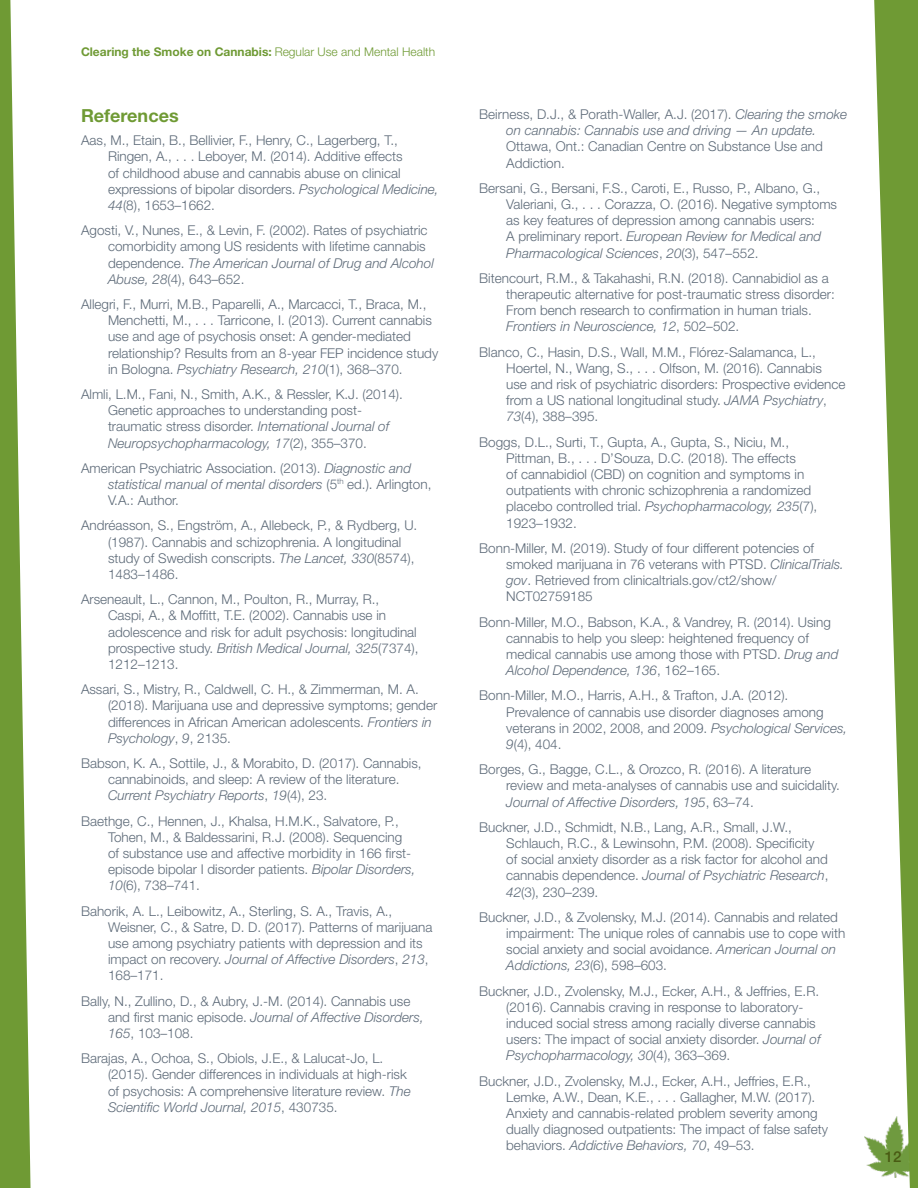
<style>
.page{position:relative;width:918px;height:1188px;background:#fff}
.page>*{position:absolute;margin:0;border:0;box-sizing:border-box;transform-origin:0 0}
.t1{font:700 18px "Helvetica Neue LT Std";color:#6f9a34}
.t2{font:500 15px "Helvetica Neue LT Std";color:#495b13}
.CCSA_References{font:300 13.5px/16.2px "Helvetica Neue LT Std";color:#5d6a78}
.t3{font:700 12px "Helvetica Neue LT Std";color:#6f9a34}
.s1{font-weight:300}
.s2{font-style:italic}
</style>
<div class="page">
<img style="left:864px;top:1136px;width:8px;height:33px">
<svg style="left:872px;top:0;width:46px;height:1188px;fill:#6f9a34"></svg>
<svg style="left:0;top:0;width:31px;height:1188px"></svg>
<p class="t3" style="left:81px;top:44px;width:356px">Clearing the Smoke on Cannabis: <span class="s1">Regular Use and Mental Health</span></p>
<h1 class="t1" style="left:81px;top:105px;width:99px">References</h1>
<p class="CCSA_References" style="left:108px;top:132px;width:332px;text-indent:-27px">Aas, M., Etain, B., Bellivier, F., Henry, C., Lagerberg, T., Ringen, A., . . . Leboyer, M. (2014). Additive effects<br>of childhood abuse and cannabis abuse on clinical expressions of bipolar disorders. <span class="s2">Psychological Medicine, 44</span>(8), 1653–1662.</p>
<p class="CCSA_References" style="left:108px;top:222px;width:327px;text-indent:-27px">Agosti, V., Nunes, E., &amp; Levin, F. (2002). Rates of psychiatric comorbidity among US residents with lifetime cannabis dependence. <span class="s2">The American Journal of Drug and Alcohol Abuse, 28</span>(4), 643–652.</p>
<p class="CCSA_References" style="left:108px;top:296px;width:332px;text-indent:-27px">Allegri, F., Murri, M.B., Paparelli, A., Marcacci, T., Braca, M., Menchetti, M., . . . Tarricone, I. (2013). Current cannabis use and age of psychosis onset: A gender-mediated relationship? Results from an 8-year FEP incidence study in Bologna. <span class="s2">Psychiatry Research, 210</span>(1), 368–370.</p>
<p class="CCSA_References" style="left:108px;top:386px;width:296px;text-indent:-27px">Almli, L.M., Fani, N., Smith, A.K., &amp; Ressler, K.J. (2014).<br>Genetic approaches to understanding post&shy;traumatic stress disorder. <span class="s2">International Journal of Neuropsychopharmacology, 17</span>(2), 355–370.</p>
<p class="CCSA_References" style="left:108px;top:460px;width:325px;text-indent:-27px">American Psychiatric Association. (2013). <span class="s2">Diagnostic and statistical manual of mental disorders</span> (5<sup>th</sup> ed.). Arlington,<br>V.A.: Author.</p>
<p class="CCSA_References" style="left:108px;top:517px;width:311px;text-indent:-27px">Andréasson, S., Engström, A., Allebeck, P., &amp; Rydberg, U. (1987). Cannabis and schizophrenia. A longitudinal study of Swedish conscripts. <span class="s2">The Lancet, 330</span>(8574), 1483–1486.</p>
<p class="CCSA_References" style="left:108px;top:591px;width:312px;text-indent:-27px">Arseneault, L., Cannon, M., Poulton, R., Murray, R., Caspi, A., &amp; Moffitt, T.E. (2002). Cannabis use in adolescence and risk for adult psychosis: longitudinal prospective study. <span class="s2">British Medical Journal, 325</span>(7374), 1212–1213.</p>
<p class="CCSA_References" style="left:108px;top:681px;width:331px;text-indent:-27px">Assari, S., Mistry, R., Caldwell, C. H., &amp; Zimmerman, M. A. (2018). Marijuana use and depressive symptoms; gender differences in African American adolescents. <span class="s2">Frontiers in Psychology</span>, <span class="s2">9</span>, 2135.</p>
<p class="CCSA_References" style="left:108px;top:755px;width:315px;text-indent:-27px">Babson, K. A., Sottile, J., &amp; Morabito, D. (2017). Cannabis, cannabinoids, and sleep: A review of the literature.<br><span class="s2">Current Psychiatry Reports</span>, <span class="s2">19</span>(4), 23.</p>
<p class="CCSA_References" style="left:108px;top:812px;width:309px;text-indent:-27px">Baethge, C., Hennen, J., Khalsa, H.M.K., Salvatore, P., Tohen, M., &amp; Baldessarini, R.J. (2008). Sequencing of substance use and affective morbidity in 166 first‐ episode bipolar I disorder patients. <span class="s2">Bipolar Disorders, 10</span>(6), 738–741.</p>
<p class="CCSA_References" style="left:108px;top:902px;width:326px;text-indent:-27px">Bahorik, A. L., Leibowitz, A., Sterling, S. A., Travis, A., Weisner, C., &amp; Satre, D. D. (2017). Patterns of marijuana use among psychiatry patients with depression and its impact on recovery. <span class="s2">Journal of Affective Disorders</span>, <span class="s2">213</span>, 168–171.</p>
<p class="CCSA_References" style="left:108px;top:992px;width:317px;text-indent:-27px">Bally, N., Zullino, D., &amp; Aubry, J.-M. (2014). Cannabis use and first manic episode. <span class="s2">Journal of Affective Disorders,<br>165</span>, 103–108.</p>
<p class="CCSA_References" style="left:108px;top:1050px;width:304px;text-indent:-27px">Barajas, A., Ochoa, S., Obiols, J.E., &amp; Lalucat-Jo, L. (2015). Gender differences in individuals at high-risk of psychosis: A comprehensive literature review. <span class="s2">The Scientific World Journal, 2015</span>, 430735.</p>
<p class="CCSA_References" style="left:506px;top:106px;width:342px;text-indent:-27px">Beirness, D.J., &amp; Porath-Waller, A.J. (2017). <span class="s2">Clearing the smoke on cannabis: Cannabis use and driving — An update.<br></span>Ottawa, Ont.: Canadian Centre on Substance Use and Addiction.</p>
<p class="CCSA_References" style="left:506px;top:180px;width:332px;text-indent:-27px">Bersani, G., Bersani, F.S., Caroti, E., Russo, P., Albano, G., Valeriani, G., . . . Corazza, O. (2016). Negative symptoms as key features of depression among cannabis users:<br>A preliminary report. <span class="s2">European Review for Medical and Pharmacological Sciences</span>, <span class="s2">20</span>(3), 547–552.</p>
<p class="CCSA_References" style="left:506px;top:270px;width:330px;text-indent:-27px">Bitencourt, R.M., &amp; Takahashi, R.N. (2018). Cannabidiol as a therapeutic alternative for post-traumatic stress disorder:<br>From bench research to confirmation in human trials.<br><span class="s2">Frontiers in Neuroscience, 12</span>, 502–502.</p>
<p class="CCSA_References" style="left:506px;top:343px;width:341px;text-indent:-27px">Blanco, C., Hasin, D.S., Wall, M.M., Flórez-Salamanca, L., Hoertel, N., Wang, S., . . . Olfson, M. (2016). Cannabis use and risk of psychiatric disorders: Prospective evidence from a US national longitudinal study. <span class="s2">JAMA Psychiatry</span>, <span class="s2">73</span>(4), 388–395.</p>
<p class="CCSA_References" style="left:506px;top:433px;width:313px;text-indent:-27px">Boggs, D.L., Surti, T., Gupta, A., Gupta, S., Niciu, M., Pittman, B., . . . D’Souza, D.C. (2018). The effects<br>of cannabidiol (CBD) on cognition and symptoms in outpatients with chronic schizophrenia a randomized placebo controlled trial. <span class="s2">Psychopharmacology, 235</span>(7), 1923–1932.</p>
<p class="CCSA_References" style="left:506px;top:540px;width:339px;text-indent:-27px">Bonn-Miller, M. (2019). Study of four different potencies of smoked marijuana in 76 veterans with PTSD. <span class="s2">ClinicalTrials. gov</span>. Retrieved from clinicaltrials.gov/ct2/show/ NCT02759185</p>
<p class="CCSA_References" style="left:506px;top:613px;width:334px;text-indent:-27px">Bonn-Miller, M.O., Babson, K.A., &amp; Vandrey, R. (2014). Using cannabis to help you sleep: heightened frequency of medical cannabis use among those with PTSD. <span class="s2">Drug and Alcohol Dependence, 136</span>, 162–165.</p>
<p class="CCSA_References" style="left:506px;top:687px;width:343px;text-indent:-27px">Bonn-Miller, M.O., Harris, A.H., &amp; Trafton, J.A. (2012).<br>Prevalence of cannabis use disorder diagnoses among veterans in 2002, 2008, and 2009. <span class="s2">Psychological Services, 9</span>(4), 404.</p>
<p class="CCSA_References" style="left:506px;top:761px;width:335px;text-indent:-27px">Borges, G., Bagge, C.L., &amp; Orozco, R. (2016). A literature review and meta-analyses of cannabis use and suicidality.<br><span class="s2">Journal of Affective Disorders, 195</span>, 63–74.</p>
<p class="CCSA_References" style="left:506px;top:819px;width:324px;text-indent:-27px">Buckner, J.D., Schmidt, N.B., Lang, A.R., Small, J.W., Schlauch, R.C., &amp; Lewinsohn, P.M. (2008). Specificity of social anxiety disorder as a risk factor for alcohol and cannabis dependence. <span class="s2">Journal of Psychiatric Research</span>, <span class="s2">42</span>(3), 230–239.</p>
<p class="CCSA_References" style="left:506px;top:909px;width:341px;text-indent:-27px">Buckner, J.D., &amp; Zvolensky, M.J. (2014). Cannabis and related impairment: The unique roles of cannabis use to cope with social anxiety and social avoidance. <span class="s2">American Journal on Addictions, 23</span>(6), 598–603.</p>
<p class="CCSA_References" style="left:506px;top:982px;width:316px;text-indent:-27px">Buckner, J.D., Zvolensky, M.J., Ecker, A.H., &amp; Jeffries, E.R. (2016). Cannabis craving in response to laboratory&shy;induced social stress among racially diverse cannabis users: The impact of social anxiety disorder. <span class="s2">Journal of Psychopharmacology, 30</span>(4), 363–369.</p>
<p class="CCSA_References" style="left:506px;top:1072px;width:323px;text-indent:-27px">Buckner, J.D., Zvolensky, M.J., Ecker, A.H., Jeffries, E.R., Lemke, A.W., Dean, K.E., . . . Gallagher, M.W. (2017).<br>Anxiety and cannabis-related problem severity among dually diagnosed outpatients: The impact of false safety behaviors. <span class="s2">Addictive Behaviors, 70</span>, 49–53.</p>
<p class="t2" style="left:885px;top:1148px;width:18px">12</p>
</div>
